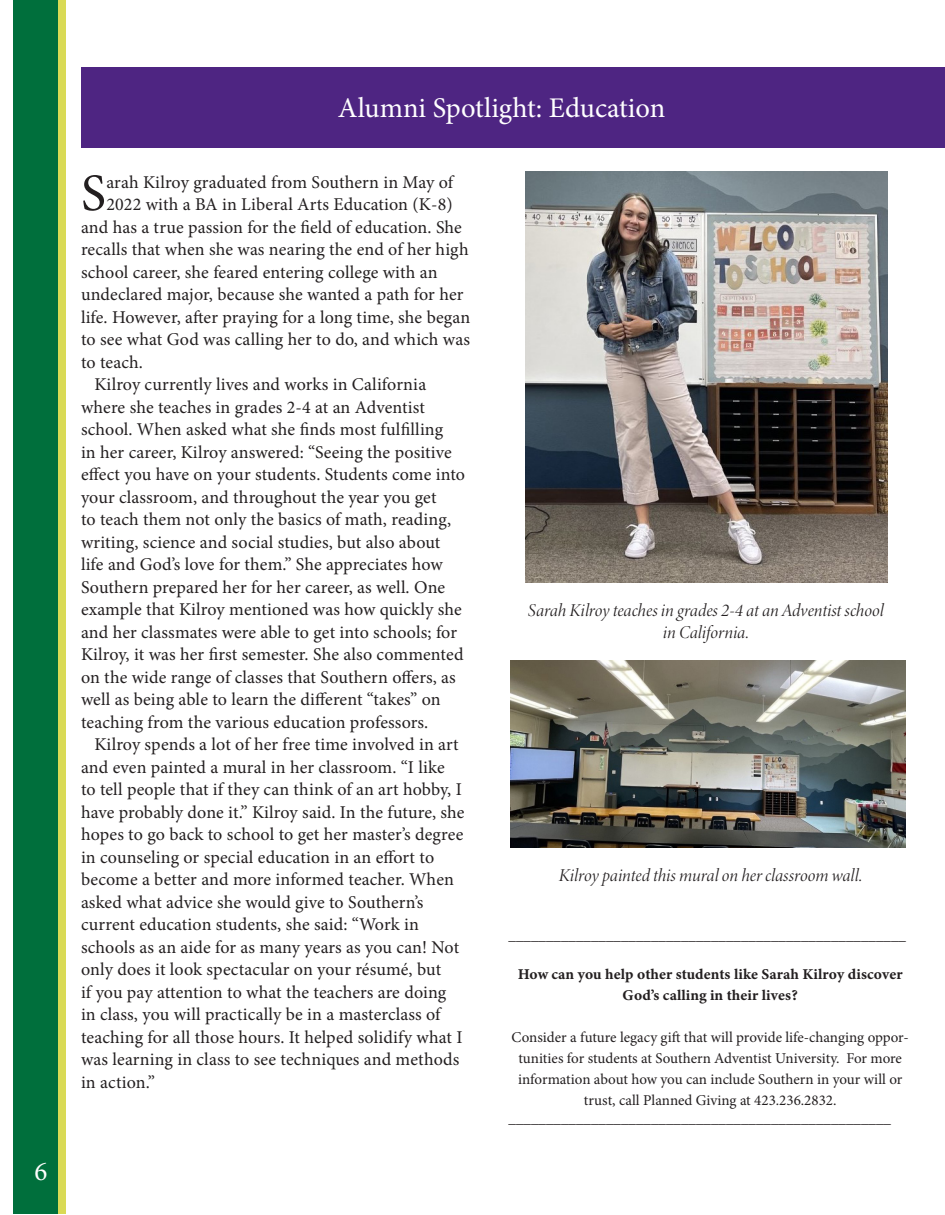
<style>
.page{position:relative;width:945px;height:1215px;background:#fff}
.page>*{position:absolute;margin:0;border:0;box-sizing:border-box;transform-origin:0 0}
.Intro_paragraph{font:52.65px "Minion Pro";color:#231f20}
.t1{font:28.5px "Minion Pro";color:#fff}
.t2{font:27px "Minion Pro";color:#fff}
.Body{font:18px/22.5px "Minion Pro";letter-spacing:.005em;color:#231f20}
.Intro_paragraph-2{font:18px "Minion Pro";letter-spacing:.01em;color:#231f20}
.t3{font:italic 18px/21.6px "Minion Variable Concept";color:#231f20;text-align:center}
.t4{font:15px/21px "Minion Pro";color:#231f20;text-align:center}
.t5{font:15px/21px "Minion Variable Concept";letter-spacing:.005em;color:#231f20;text-align:center}
</style>
<div class="page">
<div style="left:21px;top:0;width:45px;height:1214px;background:#d9da55"></div>
<div style="left:14px;top:0;width:44px;height:1214px;background:#006f3c"></div>
<div style="left:81px;top:67px;width:864px;height:81px;background:#4e2582"></div>
<img style="left:525px;top:171px;width:363px;height:412px">
<img style="left:511px;top:660px;width:395px;height:187px">
<h3 class="t2" style="left:34px;top:1154px;width:14px">6</h3>
<p class="t1" style="left:338px;top:89px;width:329px">Alumni Spotlight: Education</p>
<p class="Intro_paragraph" style="left:81px;top:158px;width:26px">S</p>
<p class="Intro_paragraph-2" style="left:106px;top:170px;width:348px">arah Kilroy graduated from Southern in May of</p>
<p class="Intro_paragraph-2" style="left:106px;top:192px;width:348px">2022 with a BA in Liberal Arts Education (K-8)</p>
<p class="Intro_paragraph-2" style="left:81px;top:215px;width:382px">and has a true passion for the field of education. She</p>
<p class="Intro_paragraph-2" style="left:81px;top:237px;width:389px">recalls that when she was nearing the end of her high</p>
<p class="Intro_paragraph-2" style="left:81px;top:260px;width:358px">school career, she feared entering college with an</p>
<p class="Intro_paragraph-2" style="left:81px;top:282px;width:384px">undeclared major, because she wanted a path for her</p>
<p class="Intro_paragraph-2" style="left:81px;top:305px;width:391px">life. However, after praying for a long time, she began</p>
<p class="Intro_paragraph-2" style="left:81px;top:327px;width:391px">to see what God was calling her to do, and which was</p>
<p class="Intro_paragraph-2" style="left:81px;top:350px;width:64px">to teach.</p>
<p class="Body" style="left:81px;top:373px;width:386px;text-indent:14px">Kilroy currently lives and works in California where she teaches in grades 2-4 at an Adventist school. When asked what she finds most fulfilling<br>in her career, Kilroy answered: “Seeing the positive effect you have on your students. Students come into your classroom, and throughout the year you get<br>to teach them not only the basics of math, reading, writing, science and social studies, but also about life and God’s love for them.” She appreciates how Southern prepared her for her career, as well. One example that Kilroy mentioned was how quickly she and her classmates were able to get into schools; for Kilroy, it was her first semester. She also commented on the wide range of classes that Southern offers, as well as being able to learn the different “takes” on teaching from the various education professors.</p>
<p class="Body" style="left:81px;top:733px;width:385px;text-indent:14px">Kilroy spends a lot of her free time involved in art and even painted a mural in her classroom. “I like<br>to tell people that if they can think of an art hobby, I have probably done it.” Kilroy said. In the future, she hopes to go back to school to get her master’s degree in counseling or special education in an effort to become a better and more informed teacher. When asked what advice she would give to Southern’s current education students, she said: “Work in schools as an aide for as many years as you can! Not only does it look spectacular on your résumé, but<br>if you pay attention to what the teachers are doing in class, you will practically be in a masterclass of teaching for all those hours. It helped solidify what I was learning in class to see techniques and methods in action.”</p>
<p class="t3" style="left:528px;top:599px;width:357px">Sarah Kilroy teaches in grades 2-4 at an Adventist school in California.</p>
<p class="t3" style="left:559px;top:864px;width:305px">Kilroy painted this mural on her classroom wall.</p>
<p class="t4" style="left:508px;top:925px;width:399px">_____________________________________________________</p>
<p class="t5" style="left:518px;top:963px;width:387px">How can you help other students like Sarah Kilroy discover<br>God’s calling in their lives?</p>
<p class="t4" style="left:512px;top:1027px;width:399px">Consider a future legacy gift that will provide life-changing oppor&shy;tunities for students at Southern Adventist University. For more information about how you can include Southern in your will or trust, call Planned Giving at 423.236.2832.</p>
<p class="t4" style="left:508px;top:1108px;width:384px">___________________________________________________</p>
</div>
